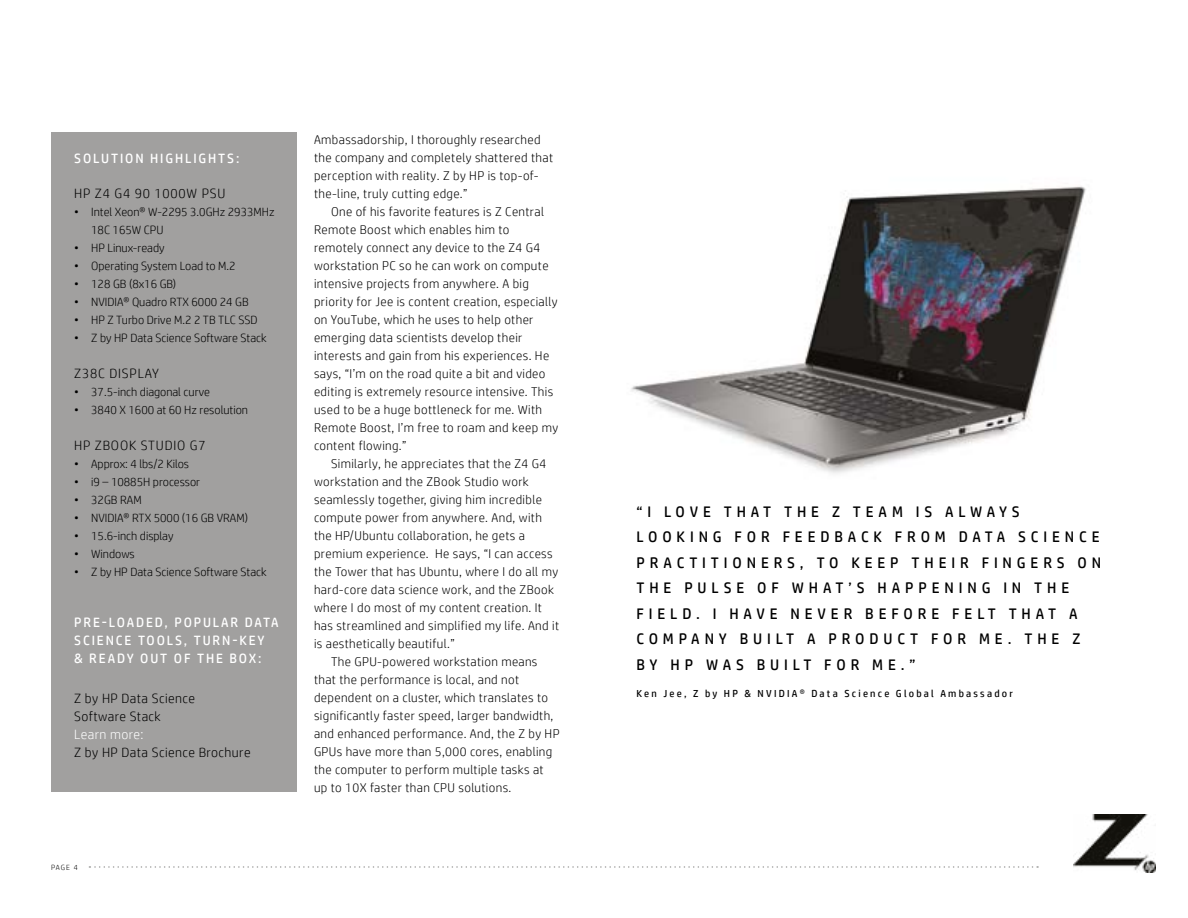
<style>
.page{position:relative;width:1188px;height:918px;background:#fff}
.page>*{position:absolute;margin:0;border:0;box-sizing:border-box;transform-origin:0 0}
.t1{font:15.3px/25.5px "HP Simplified";letter-spacing:.32em;color:#000}
.t2{font:13.5px/18.1px "HP Simplified";letter-spacing:.14em;color:#fff}
.t3{font:300 13.5px/18.1px "HP Simplified";letter-spacing:.03em;color:#000}
.t4{font:300 13.5px "HP Simplified";letter-spacing:.06em;color:#000}
.t5{font:300 13.5px "HP Simplified";letter-spacing:.03em;color:#fff}
.t6{font:300 12.75px/18px "HP Simplified";letter-spacing:.03em;color:#000}
.t7{font:300 12px/18px "HP Simplified";color:#000}
.t8{font:10.2px "HP Simplified";letter-spacing:.22em;color:#000}
.t9{font:300 7.5px "HP Simplified";color:#000}
</style>
<div class="page">
<svg style="left:89px;top:866px;width:949px;height:2px"></svg>
<img style="left:1074px;top:814px;width:81px;height:59px">
<div style="left:51px;top:132px;width:245px;height:660px;background:#a1a09f"></div>
<img style="left:631px;top:186px;width:455px;height:288px">
<p class="t2" style="left:74px;top:149px;width:167px">SOLUTION HIGHLIGHTS:</p>
<p class="t4" style="left:74px;top:186px;width:153px">HP Z4 G4 90 1000W PSU</p>
<p class="t7" style="left:91px;top:203px;width:185px;text-indent:-17px">• Intel Xeon® W-2295 3.0GHz 2933MHz<br>18C 165W CPU</p>
<p class="t7" style="left:74px;top:239px;width:92px">• HP Linux-ready</p>
<p class="t7" style="left:74px;top:257px;width:163px">• Operating System Load to M.2</p>
<p class="t7" style="left:74px;top:275px;width:104px">• 128 GB (8x16 GB)</p>
<p class="t7" style="left:74px;top:293px;width:176px">• NVIDIA® Quadro RTX 6000 24 GB</p>
<p class="t7" style="left:74px;top:311px;width:185px">• HP Z Turbo Drive M.2 2 TB TLC SSD</p>
<p class="t7" style="left:74px;top:329px;width:194px">• Z by HP Data Science Software Stack</p>
<p class="t4" style="left:74px;top:366px;width:86px">Z38C DISPLAY</p>
<p class="t7" style="left:74px;top:383px;width:137px">• 37.5-inch diagonal curve</p>
<p class="t7" style="left:74px;top:401px;width:175px">• 3840 X 1600 at 60 Hz resolution</p>
<p class="t4" style="left:74px;top:438px;width:133px">HP ZBOOK STUDIO G7</p>
<p class="t7" style="left:74px;top:455px;width:117px">• Approx: 4 lbs/2 Kilos</p>
<p class="t7" style="left:74px;top:473px;width:128px">• i9 – 10885H processor</p>
<p class="t7" style="left:74px;top:491px;width:69px">• 32GB RAM</p>
<p class="t7" style="left:74px;top:509px;width:175px">• NVIDIA® RTX 5000 (16 GB VRAM)</p>
<p class="t7" style="left:74px;top:527px;width:101px">• 15.6-inch display</p>
<p class="t7" style="left:74px;top:545px;width:62px">• Windows</p>
<p class="t7" style="left:74px;top:563px;width:194px">• Z by HP Data Science Software Stack</p>
<p class="t2" style="left:74px;top:613px;width:206px">PRE-LOADED, POPULAR DATA<br>SCIENCE TOOLS, TURN-KEY<br>&amp; READY OUT OF THE BOX:</p>
<p class="t3" style="left:74px;top:689px;width:122px">Z by HP Data Science<br>Software Stack</p>
<p class="t5" style="left:74px;top:727px;width:71px">Learn more:</p>
<p class="t3" style="left:74px;top:744px;width:178px">Z by HP Data Science Brochure</p>
<p class="t9" style="left:51px;top:863px;width:28px">PAGE 4</p>
<p class="t6" style="left:314px;top:130px;width:241px">Ambassadorship, I thoroughly researched the company and completely shattered that perception with reality. Z by HP is top-of&shy;the-line, truly cutting edge.”</p>
<p class="t6" style="left:314px;top:202px;width:246px;text-indent:17px">One of his favorite features is Z Central Remote Boost which enables him to remotely connect any device to the Z4 G4 workstation PC so he can work on compute intensive projects from anywhere. A big priority for Jee is content creation, especially on YouTube, which he uses to help other emerging data scientists develop their interests and gain from his experiences. He says, “I’m on the road quite a bit and video editing is extremely resource intensive. This used to be a huge bottleneck for me. With Remote Boost, I’m free to roam and keep my content flowing.”</p>
<p class="t6" style="left:331px;top:454px;width:217px">Similarly, he appreciates that the Z4 G4</p>
<p class="t6" style="left:314px;top:472px;width:216px">workstation and the ZBook Studio work</p>
<p class="t6" style="left:314px;top:490px;width:230px">seamlessly together, giving him incredible</p>
<p class="t6" style="left:314px;top:508px;width:229px">compute power from anywhere. And, with</p>
<p class="t6" style="left:314px;top:526px;width:213px">the HP/Ubuntu collaboration, he gets a</p>
<p class="t6" style="left:314px;top:544px;width:240px">premium experience. He says, “I can access</p>
<p class="t6" style="left:314px;top:562px;width:246px">the Tower that has Ubuntu, where I do all my</p>
<p class="t6" style="left:314px;top:580px;width:242px">hard-core data science work, and the ZBook</p>
<p class="t6" style="left:314px;top:598px;width:230px">where I do most of my content creation. It</p>
<p class="t6" style="left:314px;top:616px;width:247px">has streamlined and simplified my life. And it</p>
<p class="t6" style="left:314px;top:634px;width:142px">is aesthetically beautiful.”</p>
<p class="t6" style="left:331px;top:652px;width:208px">The GPU-powered workstation means</p>
<p class="t6" style="left:314px;top:670px;width:207px">that the performance is local, and not</p>
<p class="t6" style="left:314px;top:688px;width:236px">dependent on a cluster, which translates to</p>
<p class="t6" style="left:314px;top:706px;width:241px">significantly faster speed, larger bandwidth,</p>
<p class="t6" style="left:314px;top:725px;width:247px">and enhanced performance. And, the Z by HP</p>
<p class="t6" style="left:314px;top:743px;width:240px">GPUs have more than 5,000 cores, enabling</p>
<p class="t6" style="left:314px;top:761px;width:231px">the computer to perform multiple tasks at</p>
<p class="t6" style="left:314px;top:779px;width:199px">up to 10X faster than CPU solutions.</p>
<p class="t1" style="left:637px;top:499px;width:466px">“I LOVE THAT THE Z TEAM IS ALWAYS LOOKING FOR FEEDBACK FROM DATA SCIENCE PRACTITIONERS, TO KEEP THEIR FINGERS ON THE PULSE OF WHAT’S HAPPENING IN THE FIELD. I HAVE NEVER BEFORE FELT THAT A COMPANY BUILT A PRODUCT FOR ME. THE Z BY HP WAS BUILT FOR ME.”</p>
<p class="t8" style="left:637px;top:688px;width:378px">Ken Jee, Z by HP &amp; NVIDIA® Data Science Global Ambassador</p>
</div>
